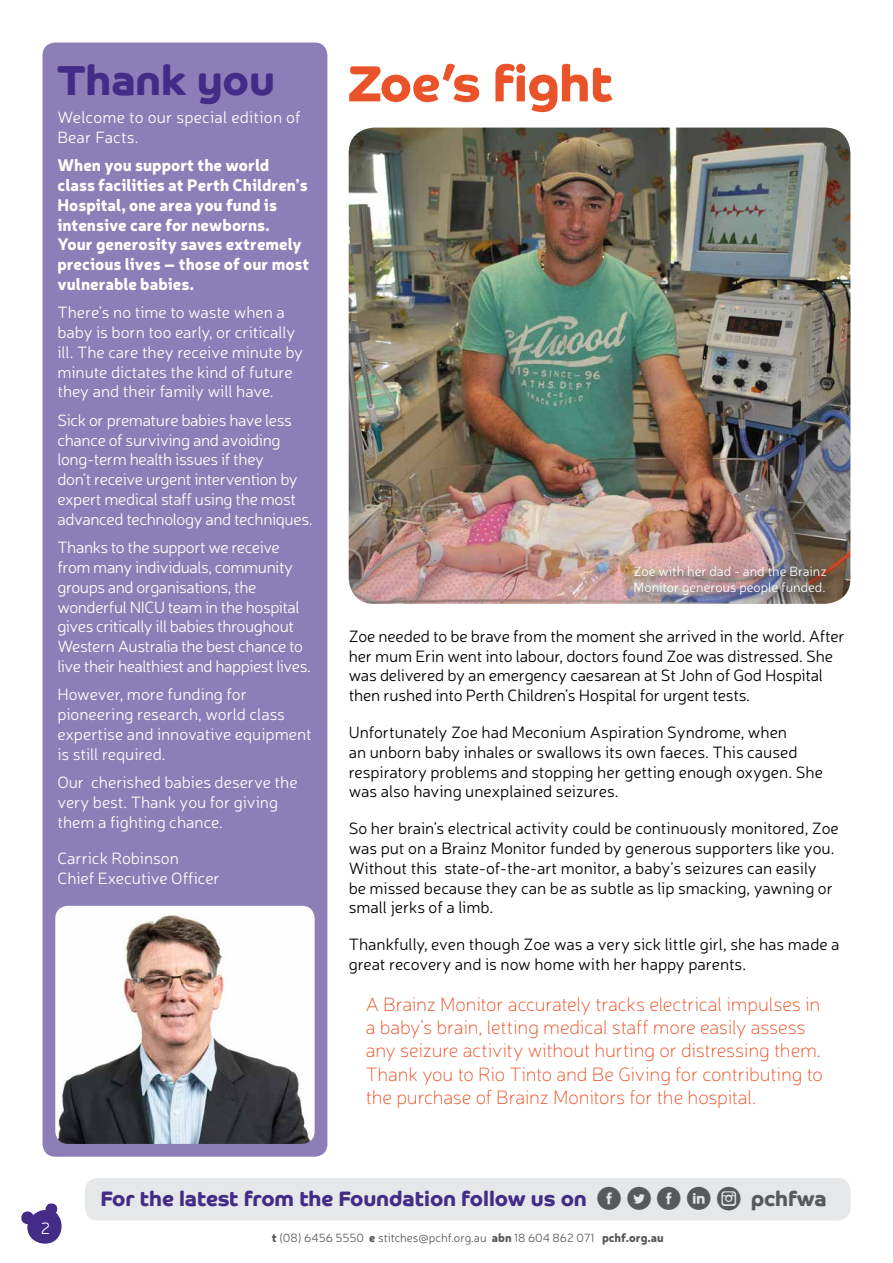
<style>
.page{position:relative;width:893px;height:1263px;background:#fff}
.page>*{position:absolute;margin:0;border:0;box-sizing:border-box;transform-origin:0 0}
.t1{font:700 51px "Co Headline";letter-spacing:-.01em;color:#ea5329}
.t2{font:700 42px "Co Headline";color:#422c88}
.t3{font:700 21px "Co Headline";color:#422c88}
.t4{font:100 19.5px/23.4px "Neris";letter-spacing:-.01em;color:#ea5329}
.t5{font:300 16.5px/19.8px "Neris";letter-spacing:-.005em;color:#000}
.t6{font:300 16.5px/19.8px "Neris";letter-spacing:-.02em;color:#fff}
.t7{font:300 16.5px/19.8px "Neris";color:#fff}
.t8{font:900 16.5px/19.8px "Neris";color:#fff}
.t9{font:300 16.5px/19.8px "Neris";letter-spacing:.015em;color:#fff}
.t10{font:300 13.5px/16.2px "Neris";color:#fff}
.t11{font:300 12px "Neris";color:#58595b}
.s1{font-family:"socialtype";font-weight:400;font-size:36px;color:#58595b}
.s2{color:#58595b}
.s3{font-weight:900}
</style>
<div class="page">
<div style="left:43px;top:43px;width:284px;height:1114px;background:#8c7eb6;border-radius:13px"></div>
<svg style="left:21px;top:1203px;width:41px;height:41px"></svg>
<img style="left:349px;top:128px;width:501px;height:476px">
<div style="left:631px;top:562px;width:206px;height:45px;background:#000;opacity:.85"></div>
<div style="left:85px;top:1178px;width:765px;height:42px;background:#e6e7e8;border-radius:13px"></div>
<img style="left:55px;top:906px;width:260px;height:238px">
<h2 class="t2" style="left:57px;top:56px;width:219px">Thank you</h2>
<p class="t9" style="left:57px;top:107px;width:245px">Welcome to our special edition of<br>Bear Facts.</p>
<p class="t8" style="left:57px;top:154px;width:253px">When you support the world class facilities at Perth Children’s<br>Hospital, one area you fund is intensive care for newborns.<br>Your generosity saves extremely precious lives – those of our most vulnerable babies.</p>
<p class="t7" style="left:57px;top:302px;width:247px">There’s no time to waste when a baby is born too early, or critically ill. The care they receive minute by minute dictates the kind of future they and their family will have.</p>
<p class="t6" style="left:57px;top:410px;width:257px">Sick or premature babies have less chance of surviving and avoiding long-term health issues if they<br>don’t receive urgent intervention by expert medical staff using the most advanced technology and techniques.</p>
<p class="t6" style="left:57px;top:537px;width:255px">Thanks to the support we receive from many individuals, community groups and organisations, the wonderful NICU team in the hospital gives critically ill babies throughout Western Australia the best chance to live their healthiest and happiest lives.</p>
<p class="t7" style="left:57px;top:684px;width:256px">However, more funding for pioneering research, world class expertise and innovative equipment is still required.</p>
<p class="t7" style="left:57px;top:772px;width:242px">Our cherished babies deserve the very best. Thank you for giving them a fighting chance.</p>
<p class="t7" style="left:57px;top:848px;width:164px">Carrick Robinson<br>Chief Executive Officer</p>
<h1 class="t1" style="left:349px;top:54px;width:266px">Zoe’s fight</h1>
<p class="t10" style="left:634px;top:562px;width:195px">Zoe with her dad - and the Brainz<br>Monitor generous people funded.</p>
<p class="t5" style="left:349px;top:626px;width:497px">Zoe needed to be brave from the moment she arrived in the world. After her mum Erin went into labour, doctors found Zoe was distressed. She was delivered by an emergency caesarean at St John of God Hospital then rushed into Perth Children’s Hospital for urgent tests.</p>
<p class="t5" style="left:349px;top:722px;width:476px">Unfortunately Zoe had Meconium Aspiration Syndrome, when<br>an unborn baby inhales or swallows its own faeces. This caused respiratory problems and stopping her getting enough oxygen. She was also having unexplained seizures.</p>
<p class="t5" style="left:349px;top:818px;width:492px">So her brain’s electrical activity could be continuously monitored, Zoe was put on a Brainz Monitor funded by generous supporters like you.<br>Without this state-of-the-art monitor, a baby’s seizures can easily<br>be missed because they can be as subtle as lip smacking, yawning or small jerks of a limb.</p>
<p class="t5" style="left:349px;top:934px;width:492px">Thankfully, even though Zoe was a very sick little girl, she has made a great recovery and is now home with her happy parents.</p>
<p class="t4" style="left:366px;top:992px;width:459px">A Brainz Monitor accurately tracks electrical impulses in a baby’s brain, letting medical staff more easily assess any seizure activity without hurting or distressing them.<br>Thank you to Rio Tinto and Be Giving for contributing to the purchase of Brainz Monitors for the hospital.</p>
<p class="t6" style="left:41px;top:1217px;width:11px">2</p>
<p class="t3" style="left:100px;top:1186px;width:728px">For the latest from the Foundation follow us on <span class="s1">BABDV</span> <span class="s2">pchfwa</span></p>
<p class="t11" style="left:272px;top:1230px;width:394px"><span class="s3">t</span> (08) 6456 5550 <span class="s3">e</span> stitches@pchf.org.au <span class="s3">abn</span> 18 604 862 071 <span class="s3">pchf.org.au</span></p>
</div>
